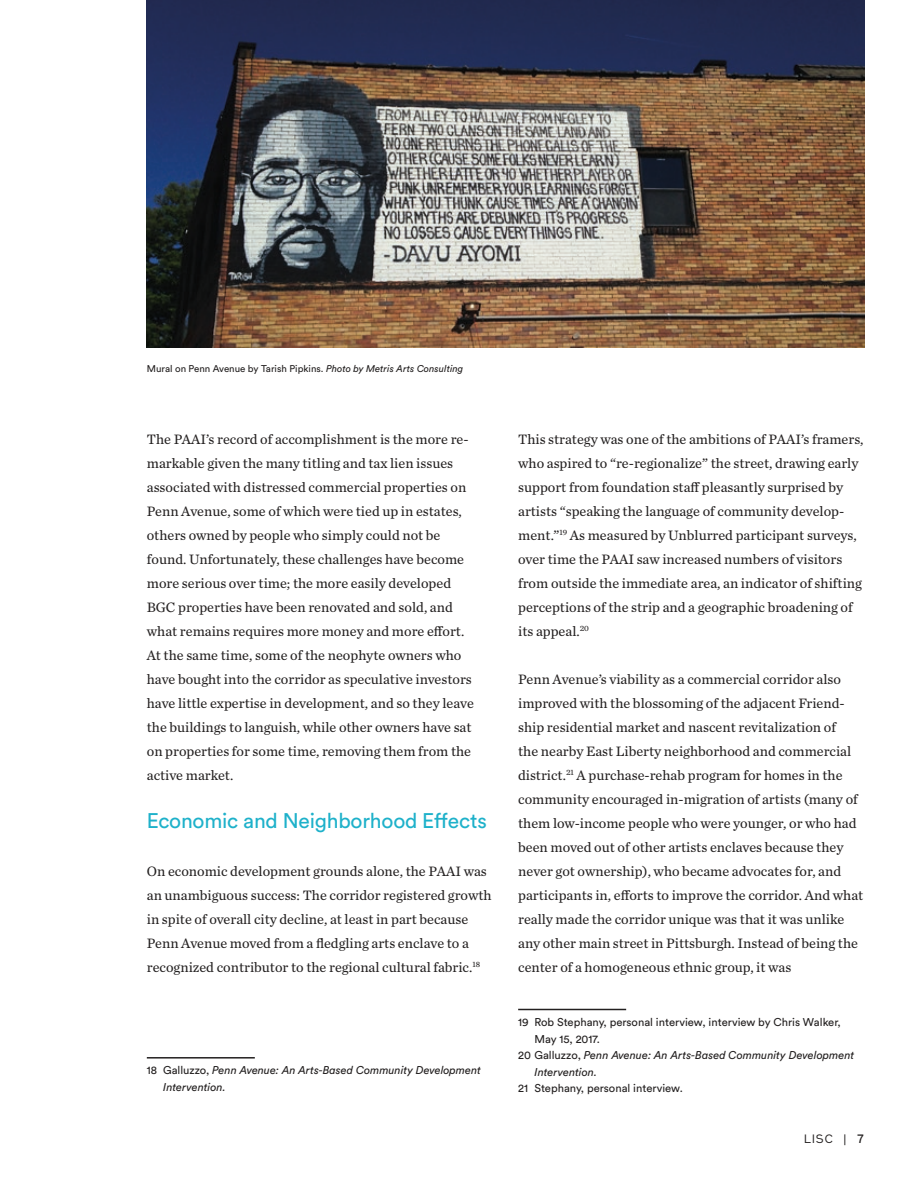
<style>
.page{position:relative;width:918px;height:1188px;background:#fff}
.page>*{position:absolute;margin:0;border:0;box-sizing:border-box;transform-origin:0 0}
.t1{font:21px "Circular Std";letter-spacing:-.01em;color:#1eb1ca}
.t2{font:14.25px/24px "Chronicle Text G2";color:#232020}
.t3{font:12px "Reader";color:#232020}
.t4{font:italic 11.25px/16.5px "Circular Std";letter-spacing:-.005em;color:#232020}
.t5{font:11.25px "Circular Std";color:#232020}
.t6{font:9.75px "Circular Std";color:#232020}
.s1{font-style:italic}
.s2{font-style:normal}
.s3{font-weight:500}
</style>
<div class="page">
<hr style="left:147px;top:1057px;width:108px;height:2px;background:#232020">
<hr style="left:518px;top:1009px;width:108px;height:1px;background:#232020">
<img style="left:147px;top:0;width:717px;height:348px">
<p class="t6" style="left:147px;top:363px;width:318px">Mural on Penn Avenue by Tarish Pipkins. <span class="s1">Photo by Metris Arts Consulting</span></p>
<p class="t2" style="left:147px;top:426px;width:329px">The PAAI’s record of accomplishment is the more re&shy;markable given the many titling and tax lien issues associated with distressed commercial properties on Penn Avenue, some of which were tied up in estates, others owned by people who simply could not be found. Unfortunately, these challenges have become more serious over time; the more easily developed BGC properties have been renovated and sold, and what remains requires more money and more effort.<br>At the same time, some of the neophyte owners who have bought into the corridor as speculative investors have little expertise in development, and so they leave the buildings to languish, while other owners have sat on properties for some time, removing them from the active market.</p>
<h1 class="t1" style="left:147px;top:808px;width:342px">Economic and Neighborhood Effects</h1>
<p class="t2" style="left:147px;top:858px;width:346px">On economic development grounds alone, the PAAI was an unambiguous success: The corridor registered growth in spite of overall city decline, at least in part because Penn Avenue moved from a fledgling arts enclave to a recognized contributor to the regional cultural fabric.<sup>18</sup></p>
<p class="t4" style="left:163px;top:1062px;width:319px;text-indent:-16px"><span class="s2">18 Galluzzo,</span> Penn Avenue: An Arts-Based Community Development<br>Intervention.</p>
<p class="t2" style="left:518px;top:426px;width:347px">This strategy was one of the ambitions of PAAI’s framers, who aspired to “re-regionalize” the street, drawing early support from foundation staff pleasantly surprised by artists “speaking the language of community develop&shy;ment.”<sup>19</sup> As measured by Unblurred participant surveys, over time the PAAI saw increased numbers of visitors from outside the immediate area, an indicator of shifting perceptions of the strip and a geographic broadening of its appeal.<sup>20</sup></p>
<p class="t2" style="left:518px;top:666px;width:347px">Penn Avenue’s viability as a commercial corridor also improved with the blossoming of the adjacent Friend&shy;ship residential market and nascent revitalization of<br>the nearby East Liberty neighborhood and commercial district.<sup>21</sup> A purchase-rehab program for homes in the community encouraged in-migration of artists (many of them low-income people who were younger, or who had been moved out of other artists enclaves because they never got ownership), who became advocates for, and participants in, efforts to improve the corridor. And what really made the corridor unique was that it was unlike any other main street in Pittsburgh. Instead of being the center of a homogeneous ethnic group, it was</p>
<p class="t5" style="left:518px;top:1015px;width:324px">19 Rob Stephany, personal interview, interview by Chris Walker,</p>
<p class="t5" style="left:534px;top:1032px;width:67px">May 15, 2017.</p>
<p class="t4" style="left:518px;top:1047px;width:338px"><span class="s2">20 Galluzzo,</span> Penn Avenue: An Arts-Based Community Development</p>
<p class="t4" style="left:535px;top:1063px;width:64px">Intervention.</p>
<p class="t5" style="left:518px;top:1081px;width:166px">21 Stephany, personal interview.</p>
<p class="t3" style="left:804px;top:1132px;width:61px">LISC | <span class="s3">7</span></p>
</div>
